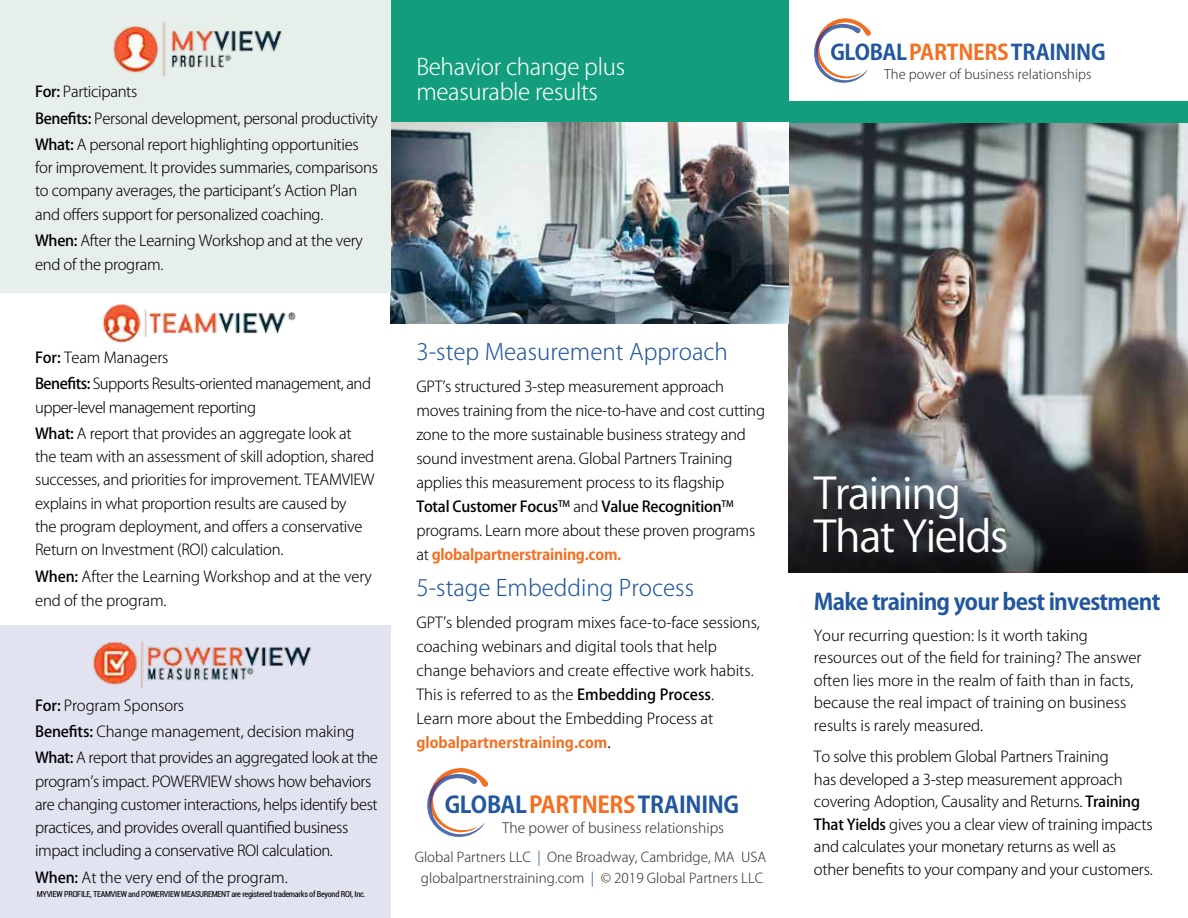
<style>
.page{position:relative;width:1188px;height:918px;background:#fff}
.page>*{position:absolute;margin:0;border:0;box-sizing:border-box;transform-origin:0 0}
.t1{font:42.75px/42.3px "Koz Go Pro";letter-spacing:-.03em;color:#fff}
.t2{font:700 22.65px "Koz Go Pro";letter-spacing:-.015em;color:#22579e}
.t3{font:300 22.5px "Koz Go Pro";color:#22579e}
.t4{font:300 22.5px "Koz Go Pro";letter-spacing:-.015em;color:#fff}
.t5{font:700 22.5px "Koz Go Pro";letter-spacing:-.03em;color:#22579e}
.t6{font:700 21.3px "Koz Go Pro";letter-spacing:-.015em;color:#22579e}
.t7{font:300 15px/24px "Koz Go Pro";letter-spacing:-.015em;color:#000}
.t8{font:300 15px/26.2px "Koz Go Pro";letter-spacing:-.035em;color:#000}
.t9{font:300 13.95px "Koz Go Pro";color:#343634}
.t10{font:300 13.5px/21px "Koz Go Pro";color:#343634;text-align:center}
.t11{font:300 13.05px "Koz Go Pro";color:#343634}
.t12{font:condensed 8.25px "Roboto";letter-spacing:-.03em;color:#000}
.s1{font-weight:500}
.s2{font-weight:700;color:#f36f21}
.s3{font-weight:400}
.s4{color:#f36f21}
.s5{color:#22579e}
</style>
<div class="page">
<img style="left:788px;top:122px;width:400px;height:324px">
<svg style="left:814px;top:18px;width:57px;height:65px"></svg>
<div style="left:788px;top:101px;width:400px;height:21px;background:#129e7c"></div>
<svg style="left:788px;top:446px;width:400px;height:126px;background:#353538"></svg>
<svg style="left:427px;top:768px;width:62px;height:69px"></svg>
<img style="left:391px;top:121px;width:397px;height:203px">
<div style="left:391px;top:0;width:397px;height:121px;background:#129e7c"></div>
<div style="left:0;top:0;width:391px;height:293px;background:#e7efeb"></div>
<div style="left:0;top:625px;width:391px;height:293px;background:#e2e3f0"></div>
<img style="left:113px;top:22px;width:169px;height:55px">
<img style="left:103px;top:304px;width:193px;height:39px">
<img style="left:93px;top:641px;width:219px;height:48px">
<h3 class="t4" style="left:416px;top:52px;width:210px">Behavior change plus</h3>
<p class="t7" style="left:35px;top:80px;width:104px"><span class="s1">For:</span> Participants</p>
<h3 class="t4" style="left:416px;top:77px;width:183px">measurable results</h3>
<p class="t7" style="left:35px;top:105px;width:344px;line-height:26.2px"><span class="s1">Benefits:</span> Personal development, personal productivity<br><span class="s1">What:</span> A personal report highlighting opportunities</p>
<p class="t7" style="left:35px;top:156px;width:344px;line-height:23.2px">for improvement. It provides summaries, comparisons to company averages, the participant’s Action Plan and offers support for personalized coaching.</p>
<p class="t7" style="left:35px;top:228px;width:329px"><span class="s1">When:</span> After the Learning Workshop and at the very end of the program.</p>
<p class="t8" style="left:35px;top:345px;width:337px"><span class="s1">For:</span> Team Managers<br><span class="s1">Benefits:</span> Supports Results-oriented management, and</p>
<p class="t7" style="left:35px;top:394px;width:318px;line-height:26.2px">upper-level management reporting<br><span class="s1">What:</span> A report that provides an aggregate look at</p>
<p class="t7" style="left:35px;top:445px;width:341px;line-height:23.2px">the team with an assessment of skill adoption, shared successes, and priorities for improvement. TEAMVIEW explains in what proportion results are caused by<br>the program deployment, and offers a conservative Return on Investment (ROI) calculation.</p>
<p class="t7" style="left:35px;top:565px;width:338px"><span class="s1">When:</span> After the Learning Workshop and at the very end of the program.</p>
<p class="t7" style="left:35px;top:692px;width:344px;line-height:26.2px"><span class="s1">For:</span> Program Sponsors<br><span class="s1">Benefits:</span> Change management, decision making<br><span class="s1">What:</span> A report that provides an aggregated look at the</p>
<p class="t7" style="left:35px;top:770px;width:344px;line-height:23.2px">program’s impact. POWERVIEW shows how behaviors are changing customer interactions, helps identify best practices, and provides overall quantified business impact including a conservative ROI calculation.</p>
<p class="t7" style="left:35px;top:865px;width:254px"><span class="s1">When:</span> At the very end of the program.</p>
<p class="t12" style="left:37px;top:891px;width:330px">MYVIEW PROFILE, TEAMVIEW and POWERVIEW MEASUREMENT are registered trademarks of Beyond ROI, Inc.</p>
<h3 class="t3" style="left:416px;top:337px;width:313px">3-step Measurement Approach</h3>
<p class="t7" style="left:416px;top:374px;width:350px">GPT’s structured 3-step measurement approach moves training from the nice-to-have and cost cutting zone to the more sustainable business strategy and sound investment arena. Global Partners Training applies this measurement process to its flagship<br><span class="s1">Total Customer Focus</span><sup>TM</sup> and <span class="s1">Value Recognition</span><sup>TM </sup>programs. Learn more about these proven programs at <span class="s2">globalpartnerstraining.com.</span></p>
<h3 class="t3" style="left:416px;top:573px;width:279px">5-stage Embedding Process</h3>
<p class="t7" style="left:416px;top:610px;width:345px">GPT’s blended program mixes face-to-face sessions, coaching webinars and digital tools that help change behaviors and create effective work habits.<br>This is referred to as the <span class="s1">Embedding Process</span>.<br>Learn more about the Embedding Process at <span class="s2">globalpartnerstraining.com</span><span class="s3">.</span></p>
<h2 class="t2" style="left:445px;top:790px;width:296px">Global <span class="s4">Partners</span> traininG</h2>
<p class="t9" style="left:502px;top:819px;width:223px">The power of business relationships</p>
<p class="t10" style="left:415px;top:847px;width:353px">Global Partners LLC <span class="s5">|</span> One Broadway, Cambridge, MA USA globalpartnerstraining.com <span class="s5">|</span> © 2019 Global Partners LLC</p>
<h3 class="t6" style="left:830px;top:38px;width:277px">Global <span class="s4">Partners</span> traininG</h3>
<p class="t11" style="left:884px;top:66px;width:209px">The power of business relationships</p>
<h1 class="t1" style="left:814px;top:474px;width:196px">Training<br>That Yields</h1>
<h3 class="t5" style="left:814px;top:588px;width:348px">Make training your best investment</h3>
<p class="t7" style="left:814px;top:624px;width:329px;line-height:22.5px">Your recurring question: Is it worth taking resources out of the field for training? The answer often lies more in the realm of faith than in facts, because the real impact of training on business results is rarely measured.</p>
<p class="t7" style="left:814px;top:745px;width:340px;line-height:22.5px">To solve this problem Global Partners Training<br>has developed a 3-step measurement approach covering Adoption, Causality and Returns. <span class="s1">Training That Yields</span> gives you a clear view of training impacts and calculates your monetary returns as well as other benefits to your company and your customers.</p>
</div>
